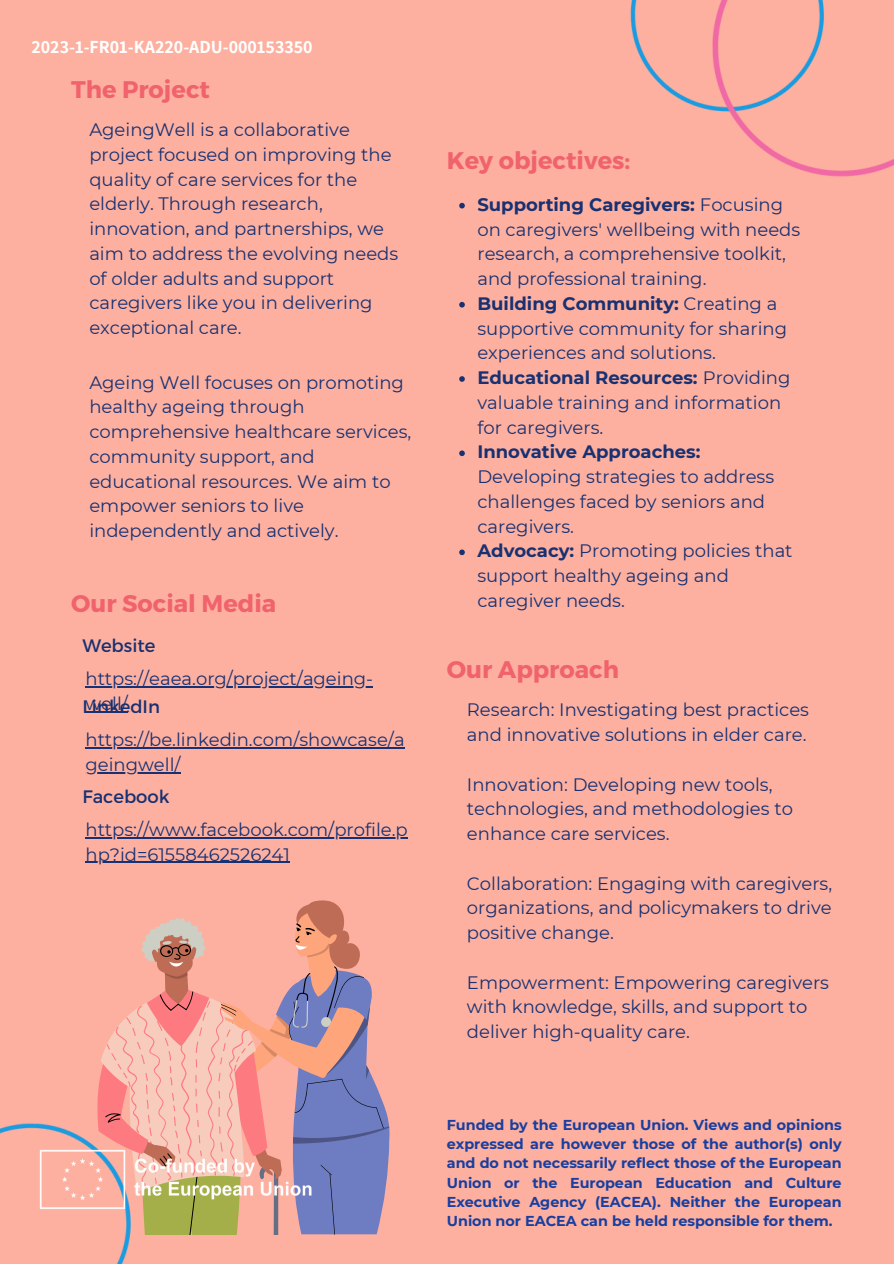
<style>
.page{position:relative;width:894px;height:1264px;background:#fff}
.page>*{position:absolute;margin:0;border:0;box-sizing:border-box;transform-origin:0 0}
.t1{font:700 24px "Montserrat";color:#f1636c}
.t2{font:18px/24.8px "Montserrat";color:#183172}
.t3{font:700 18px "Assistant";color:#fff}
.t4{font:700 14.25px/19.2px "Montserrat";color:#183e9f;text-align:justify}
.s1{font-weight:700}
</style>
<div class="page">
<div style="left:0;top:0;width:893px;height:1263px;background:#fdb09f"></div>
<img style="left:0;top:1123px;width:206px;height:140px">
<img style="left:630px;top:0;width:263px;height:177px">
<svg style="left:459px;top:203px;width:5px;height:5px"></svg>
<svg style="left:459px;top:302px;width:5px;height:5px"></svg>
<svg style="left:459px;top:376px;width:5px;height:6px"></svg>
<svg style="left:459px;top:450px;width:5px;height:6px"></svg>
<svg style="left:459px;top:549px;width:5px;height:6px"></svg>
<hr style="left:85px;top:686px;width:288px;height:1px;background:#183172">
<hr style="left:85px;top:711px;width:43px;height:1px;background:#183172">
<hr style="left:85px;top:747px;width:319px;height:1px;background:#183172">
<hr style="left:85px;top:772px;width:95px;height:1px;background:#183172">
<hr style="left:85px;top:837px;width:322px;height:1px;background:#183172">
<hr style="left:85px;top:861px;width:205px;height:1px;background:#183172">
<svg style="left:97px;top:900px;width:292px;height:334px"></svg>
<img style="left:37px;top:1147px;width:285px;height:63px">
<p class="t3" style="left:31px;top:34px;width:283px">2023-1-FR01-KA220-ADU-000153350</p>
<h3 class="t1" style="left:71px;top:74px;width:140px">The Project</h3>
<h3 class="t2" style="left:89px;top:117px;width:310px">AgeingWell is a collaborative project focused on improving the quality of care services for the elderly. Through research, innovation, and partnerships, we aim to address the evolving needs of older adults and support caregivers like you in delivering exceptional care.</h3>
<p class="t2" style="left:89px;top:370px;width:323px">Ageing Well focuses on promoting healthy ageing through comprehensive healthcare services, community support, and educational resources. We aim to empower seniors to live independently and actively.</p>
<p class="t1" style="left:71px;top:587px;width:206px">Our Social Media</p>
<p class="t2" style="left:82px;top:632px;width:74px">Website</p>
<p class="t2" style="left:85px;top:666px;width:289px">https://eaea.org/project/ageing-</p>
<p class="t2" style="left:82px;top:693px;width:79px">LinkedIn</p>
<p class="t2" style="left:85px;top:691px;width:44px">well/</p>
<h1 class="t2" style="left:85px;top:727px;width:320px">https://be.linkedin.com/showcase/a</h1>
<p class="t2" style="left:85px;top:752px;width:97px">geingwell/</p>
<p class="t2" style="left:82px;top:783px;width:89px">Facebook</p>
<p class="t2" style="left:85px;top:817px;width:324px">https://www.facebook.com/profile.p</p>
<p class="t2" style="left:85px;top:841px;width:206px">hp?id=61558462526241</p>
<h3 class="t1" style="left:446px;top:145px;width:185px">Key objectives:</h3>
<h1 class="t2" style="left:477px;top:192px;width:324px"><span class="s1">Supporting Caregivers:</span> Focusing on caregivers' wellbeing with needs research, a comprehensive toolkit, and professional training.</h1>
<h3 class="t2" style="left:477px;top:291px;width:311px"><span class="s1">Building Community:</span> Creating a supportive community for sharing experiences and solutions.</h3>
<h3 class="t2" style="left:477px;top:365px;width:314px"><span class="s1">Educational Resources:</span> Providing valuable training and information for caregivers.</h3>
<h3 class="t2" style="left:477px;top:439px;width:298px"><span class="s1">Innovative Approaches:<br></span>Developing strategies to address challenges faced by seniors and caregivers.</h3>
<h3 class="t2" style="left:477px;top:538px;width:316px"><span class="s1">Advocacy:</span> Promoting policies that support healthy ageing and caregiver needs.</h3>
<h3 class="t1" style="left:446px;top:653px;width:174px">Our Approach</h3>
<h3 class="t2" style="left:467px;top:697px;width:343px">Research: Investigating best practices and innovative solutions in elder care.</h3>
<h3 class="t2" style="left:467px;top:771px;width:327px">Innovation: Developing new tools, technologies, and methodologies to enhance care services.</h3>
<p class="t2" style="left:467px;top:870px;width:367px;text-align:justify">Collaboration: Engaging with caregivers, organizations, and policymakers to drive positive change.</p>
<p class="t2" style="left:467px;top:969px;width:363px">Empowerment: Empowering caregivers with knowledge, skills, and support to deliver high-quality care.</p>
<h3 class="t4" style="left:446px;top:1115px;width:396px">Funded by the European Union. Views and opinions expressed are however those of the author(s) only and do not necessarily reflect those of the European Union or the European Education and Culture Executive Agency (EACEA). Neither the European Union nor EACEA can be held responsible for them.</h3>
</div>
